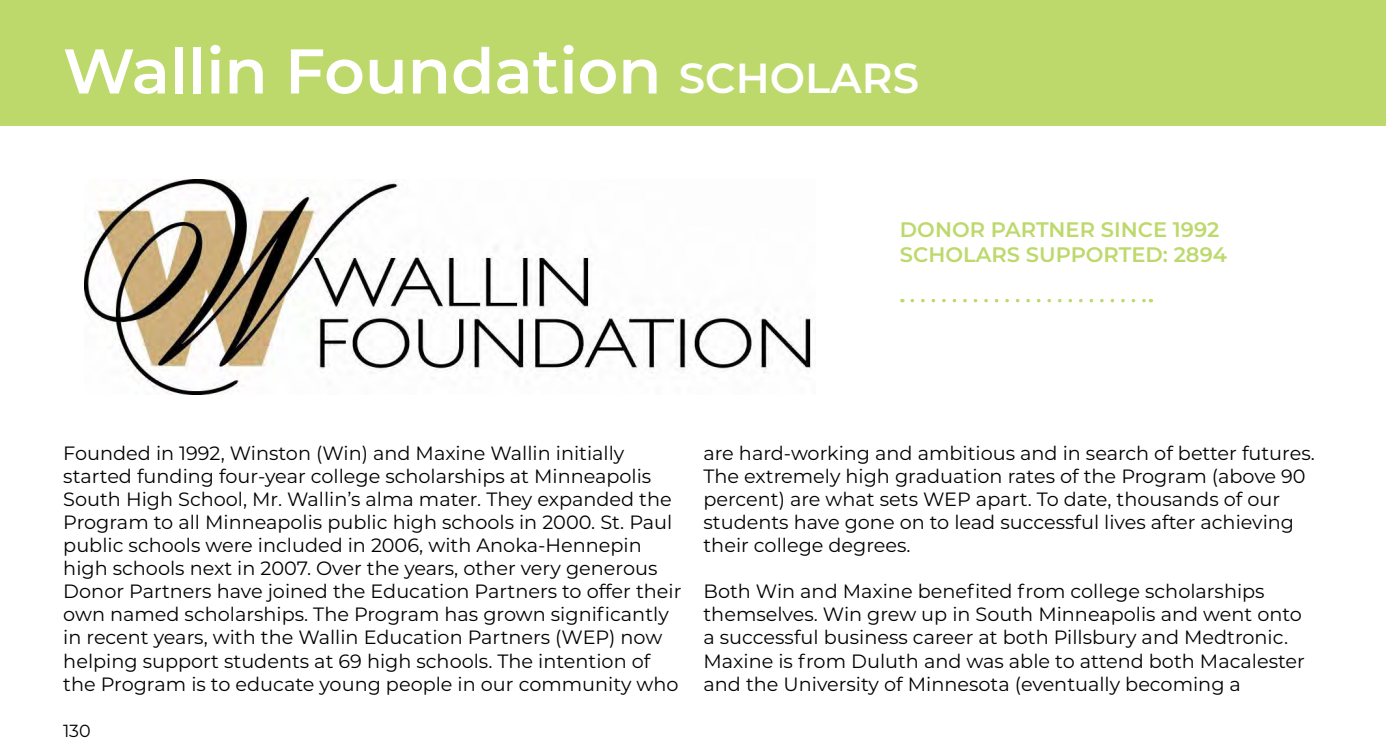
<style>
.page{position:relative;width:1386px;height:756px;background:#fff}
.page>*{position:absolute;margin:0;border:0;box-sizing:border-box;transform-origin:0 0}
.t1{font:600 63px "Montserrat";color:#fff}
.t2{font:600 21px/25.2px "Montserrat";color:#bdd96c}
.t3{font:19.25px/23.1px "Montserrat";color:#000}
.t4{font:17.5px "Montserrat";color:#000}
.s1{font-size:42px}
</style>
<div class="page">
<div style="left:0;top:0;width:1386px;height:126px;background:#bdd96c"></div>
<svg style="left:912px;top:299px;width:239px;height:3px"></svg>
<img style="left:84px;top:179px;width:728px;height:216px">
<h1 class="t1" style="left:63px;top:26px;width:858px">Wallin Foundation <span class="s1">SCHOLARS</span></h1>
<p class="t2" style="left:900px;top:216px;width:329px">DONOR PARTNER SINCE 1992<br>SCHOLARS SUPPORTED: 2894</p>
<p class="t3" style="left:63px;top:441px;width:620px">Founded in 1992, Winston (Win) and Maxine Wallin initially started funding four-year college scholarships at Minneapolis South High School, Mr. Wallin’s alma mater. They expanded the Program to all Minneapolis public high schools in 2000. St. Paul public schools were included in 2006, with Anoka-Hennepin high schools next in 2007. Over the years, other very generous Donor Partners have joined the Education Partners to offer their own named scholarships. The Program has grown significantly in recent years, with the Wallin Education Partners (WEP) now helping support students at 69 high schools. The intention of the Program is to educate young people in our community who</p>
<p class="t4" style="left:63px;top:719px;width:29px">130</p>
<p class="t3" style="left:704px;top:441px;width:613px">are hard-working and ambitious and in search of better futures.<br>The extremely high graduation rates of the Program (above 90 percent) are what sets WEP apart. To date, thousands of our students have gone on to lead successful lives after achieving their college degrees.</p>
<p class="t3" style="left:704px;top:579px;width:603px">Both Win and Maxine benefited from college scholarships themselves. Win grew up in South Minneapolis and went onto a successful business career at both Pillsbury and Medtronic.<br>Maxine is from Duluth and was able to attend both Macalester and the University of Minnesota (eventually becoming a</p>
</div>
